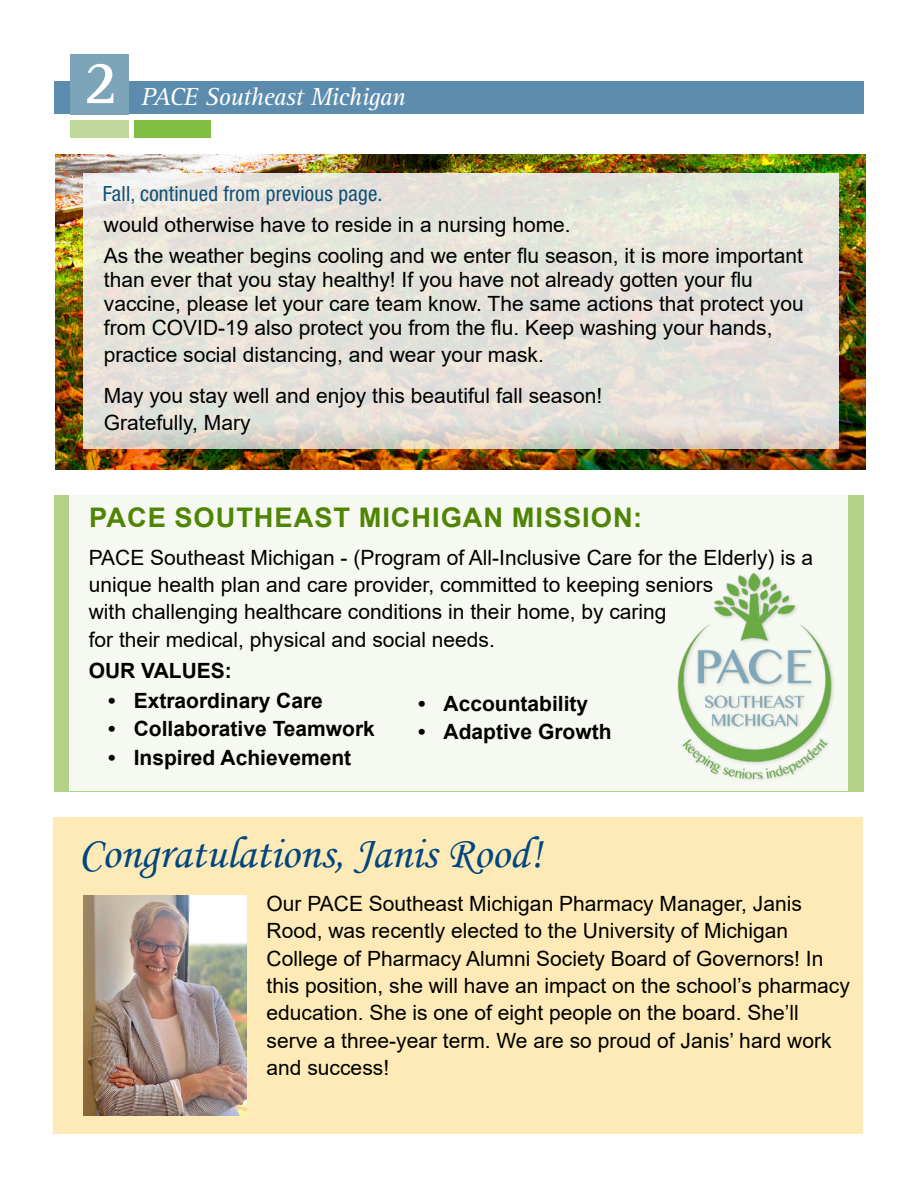
<style>
.page{position:relative;width:918px;height:1188px;background:#fff}
.page>*{position:absolute;margin:0;border:0;box-sizing:border-box;transform-origin:0 0}
.t1{font:700 63px "Rotis Serif";color:#fff}
.t2{font:45px "Monotype Corsiva";color:#00467f}
.t3{font:700 27px "Arial";letter-spacing:.035em;color:#4f8503}
.t4{font:italic 25.5px "Rotis Serif";letter-spacing:-.025em;color:#fff}
.t5{font:21px/27.5px "Arial";color:#000}
.t6{font:700 21px "Arial";color:#000}
.t7{font:condensed 21px "Helvetica Neue";letter-spacing:.01em;color:#105176}
</style>
<div class="page">
<div style="left:54px;top:81px;width:810px;height:33px;background:#5b8cad"></div>
<div style="left:70px;top:54px;width:59px;height:60px;background:#7ca5ba"></div>
<div style="left:71px;top:120px;width:58px;height:18px;background:#bed89a"></div>
<div style="left:135px;top:120px;width:76px;height:18px;background:#81bd41"></div>
<img style="left:56px;top:155px;width:810px;height:315px">
<svg style="left:83px;top:173px;width:756px;height:275px;fill:#e4e2db"></svg>
<div style="left:54px;top:495px;width:809px;height:297px;background:#b2d288"></div>
<div style="left:69px;top:488px;width:779px;height:302px;background:#f6f9f1"></div>
<img style="left:677px;top:574px;width:156px;height:205px">
<div style="left:53px;top:817px;width:809px;height:317px;background:#fdeab7"></div>
<img style="left:83px;top:895px;width:163px;height:220px">
<h1 class="t1" style="left:83px;top:45px;width:37px">2</h1>
<p class="t4" style="left:141px;top:82px;width:266px">PACE Southeast Michigan</p>
<p class="t7" style="left:103px;top:181px;width:281px">Fall, continued from previous page.</p>
<p class="t5" style="left:104px;top:209px;width:701px;line-height:30.8px">would otherwise have to reside in a nursing home.<br>As the weather begins cooling and we enter flu season, it is more important</p>
<p class="t5" style="left:104px;top:268px;width:701px;line-height:24px">than ever that you stay healthy! If you have not already gotten your flu vaccine, please let your care team know. The same actions that protect you from COVID-19 also protect you from the flu. Keep washing your hands,</p>
<p class="t5" style="left:104px;top:334px;width:500px;line-height:40.5px">practice social distancing, and wear your mask.<br>May you stay well and enjoy this beautiful fall season!</p>
<p class="t5" style="left:104px;top:408px;width:148px">Gratefully, Mary</p>
<p class="t3" style="left:89px;top:498px;width:554px">PACE SOUTHEAST MICHIGAN MISSION:</p>
<p class="t5" style="left:89px;top:543px;width:726px">PACE Southeast Michigan - (Program of All-Inclusive Care for the Elderly) is a unique health plan and care provider, committed to keeping seniors<br>with challenging healthcare conditions in their home, by caring<br>for their medical, physical and social needs.</p>
<p class="t6" style="left:89px;top:656px;width:145px">OUR VALUES:</p>
<p class="t6" style="left:108px;top:686px;width:216px">• Extraordinary Care</p>
<p class="t6" style="left:108px;top:714px;width:268px">• Collaborative Teamwork</p>
<p class="t6" style="left:108px;top:743px;width:244px">• Inspired Achievement</p>
<p class="t6" style="left:418px;top:689px;width:172px">• Accountability</p>
<p class="t6" style="left:418px;top:717px;width:195px">• Adaptive Growth</p>
<h2 class="t2" style="left:79px;top:826px;width:465px">Congratulations, Janis Rood!</h2>
<p class="t5" style="left:267px;top:889px;width:585px">Our PACE Southeast Michigan Pharmacy Manager, Janis Rood, was recently elected to the University of Michigan College of Pharmacy Alumni Society Board of Governors! In this position, she will have an impact on the school’s pharmacy education. She is one of eight people on the board. She’ll serve a three-year term. We are so proud of Janis’ hard work and success!</p>
</div>
